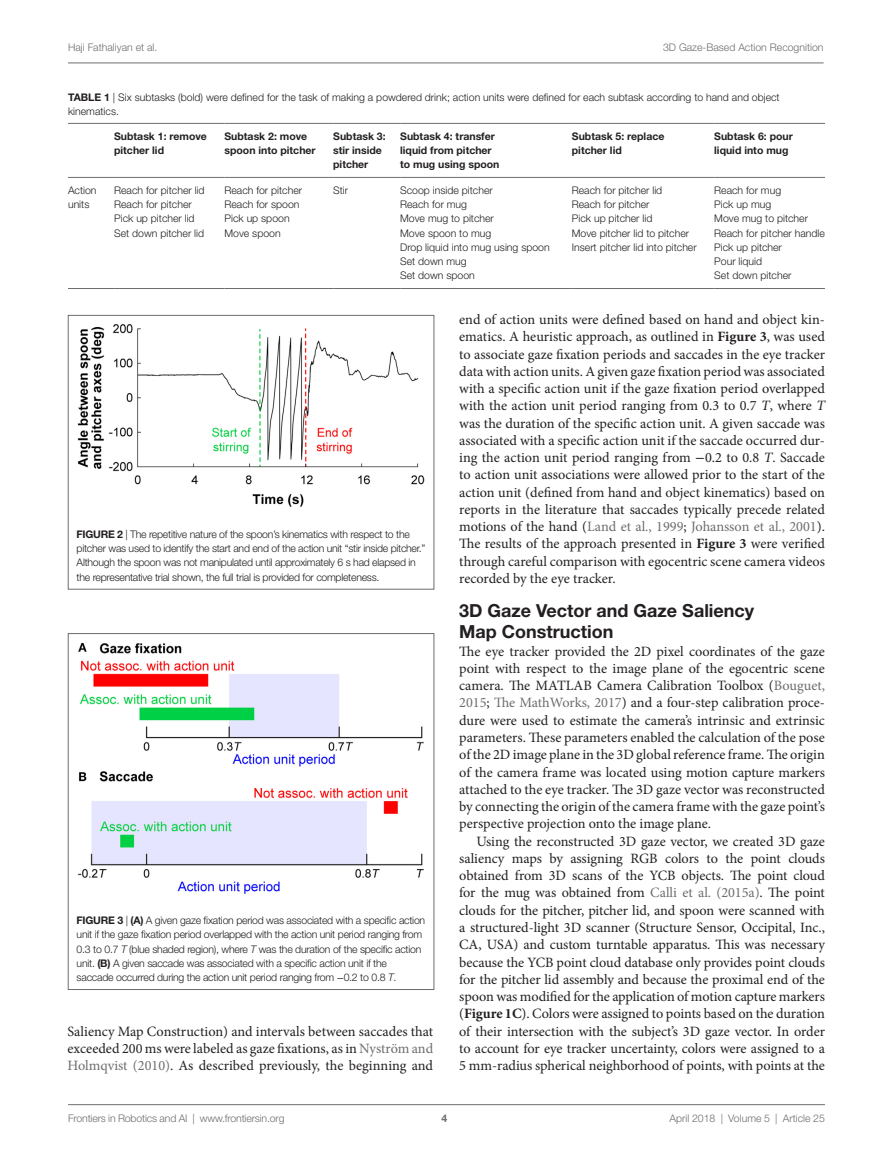
<style>
.page{position:relative;width:893px;height:1170px;background:#fff}
.page>*{position:absolute;margin:0;border:0;box-sizing:border-box;transform-origin:0 0}
.t1{font:700 18px/21px "Helvetica Neue LT Std";color:#231f20}
.t2{font:14.25px/17.2px "Minion Pro";color:#231f20;text-align:justify}
.t3{font:300 10.5px/14.2px "Helvetica Neue LT Std";letter-spacing:-.02em;color:#231f20}
.t4{font:300 10.5px/14.2px "Helvetica Neue LT Std";color:#231f20}
.t5{font:700 10.5px/14.2px "Helvetica Neue LT Std";color:#231f20}
.t6{font:300 10.5px "Helvetica Neue LT Std";color:#6c6d70}
.t7{font:700 10.5px "Helvetica Neue LT Std";color:#6c6d70}
.s1{font-weight:700}
.s2{font-style:italic}
.s3{font-family:"STIX General";font-weight:400}
.s4{color:#6c6d70}
.s5{font-family:"STIX General"}
</style>
<div class="page">
<img style="left:78px;top:642px;width:346px;height:251px">
<div style="left:68px;top:633px;width:366px;height:356px;border:1px solid #6c6d70"></div>
<img style="left:78px;top:324px;width:346px;height:183px">
<div style="left:68px;top:315px;width:366px;height:274px;border:1px solid #6c6d70"></div>
<hr style="left:68px;top:123px;width:46px;height:1px;background:#6c6d70">
<hr style="left:68px;top:177px;width:46px;height:1px;background:#6c6d70">
<hr style="left:114px;top:123px;width:110px;height:1px;background:#6c6d70">
<hr style="left:114px;top:177px;width:110px;height:1px;background:#6c6d70">
<hr style="left:224px;top:123px;width:109px;height:1px;background:#6c6d70">
<hr style="left:224px;top:177px;width:109px;height:1px;background:#6c6d70">
<hr style="left:333px;top:123px;width:67px;height:1px;background:#6c6d70">
<hr style="left:400px;top:123px;width:172px;height:1px;background:#6c6d70">
<hr style="left:572px;top:123px;width:142px;height:1px;background:#6c6d70">
<hr style="left:714px;top:123px;width:111px;height:1px;background:#6c6d70">
<hr style="left:333px;top:177px;width:67px;height:1px;background:#6c6d70">
<hr style="left:400px;top:177px;width:172px;height:1px;background:#6c6d70">
<hr style="left:572px;top:177px;width:142px;height:1px;background:#6c6d70">
<hr style="left:714px;top:177px;width:111px;height:1px;background:#6c6d70">
<hr style="left:68px;top:288px;width:46px;height:1px;background:#6c6d70">
<hr style="left:114px;top:288px;width:110px;height:1px;background:#6c6d70">
<hr style="left:224px;top:288px;width:109px;height:1px;background:#6c6d70">
<hr style="left:333px;top:288px;width:67px;height:1px;background:#6c6d70">
<hr style="left:400px;top:288px;width:172px;height:1px;background:#6c6d70">
<hr style="left:572px;top:288px;width:142px;height:1px;background:#6c6d70">
<hr style="left:714px;top:288px;width:111px;height:1px;background:#6c6d70">
<hr style="left:68px;top:63px;width:756px;height:1px;background:#6c6d70">
<hr style="left:68px;top:1104px;width:757px;height:1px;background:#6c6d70">
<p class="t6" style="left:68px;top:41px;width:91px">Haji Fathaliyan et al.</p>
<p class="t6" style="left:663px;top:41px;width:162px">3D Gaze-Based Action Recognition</p>
<p class="t4" style="left:68px;top:90px;width:713px"><span class="s1">Table 1</span> | Six subtasks (bold) were defined for the task of making a powdered drink; action units were defined for each subtask according to hand and object kinematics.</p>
<p class="t5" style="left:114px;top:129px;width:94px">Subtask 1: remove pitcher lid</p>
<p class="t5" style="left:224px;top:129px;width:93px">Subtask 2: move spoon into pitcher</p>
<p class="t5" style="left:333px;top:129px;width:54px">Subtask 3: stir inside pitcher</p>
<p class="t5" style="left:400px;top:129px;width:101px">Subtask 4: transfer liquid from pitcher to mug using spoon</p>
<p class="t5" style="left:572px;top:129px;width:94px">Subtask 5: replace pitcher lid</p>
<p class="t5" style="left:714px;top:129px;width:80px">Subtask 6: pour liquid into mug</p>
<p class="t4" style="left:68px;top:183px;width:30px">Action units</p>
<p class="t4" style="left:114px;top:183px;width:92px">Reach for pitcher lid</p>
<p class="t4" style="left:224px;top:183px;width:79px">Reach for pitcher</p>
<p class="t3" style="left:333px;top:183px;width:16px">Stir</p>
<p class="t4" style="left:400px;top:183px;width:94px">Scoop inside pitcher</p>
<p class="t4" style="left:572px;top:183px;width:92px">Reach for pitcher lid</p>
<p class="t4" style="left:714px;top:183px;width:68px">Reach for mug</p>
<p class="t4" style="left:114px;top:197px;width:79px">Reach for pitcher</p>
<p class="t4" style="left:224px;top:197px;width:77px">Reach for spoon</p>
<p class="t4" style="left:400px;top:197px;width:68px">Reach for mug</p>
<p class="t4" style="left:572px;top:197px;width:79px">Reach for pitcher</p>
<p class="t4" style="left:714px;top:197px;width:58px">Pick up mug</p>
<p class="t4" style="left:114px;top:211px;width:82px">Pick up pitcher lid</p>
<p class="t4" style="left:224px;top:211px;width:67px">Pick up spoon</p>
<p class="t4" style="left:400px;top:211px;width:95px">Move mug to pitcher</p>
<p class="t4" style="left:572px;top:211px;width:82px">Pick up pitcher lid</p>
<p class="t4" style="left:714px;top:211px;width:95px">Move mug to pitcher</p>
<p class="t4" style="left:114px;top:225px;width:92px">Set down pitcher lid</p>
<p class="t4" style="left:224px;top:225px;width:58px">Move spoon</p>
<p class="t4" style="left:400px;top:225px;width:93px">Move spoon to mug</p>
<p class="t4" style="left:572px;top:225px;width:119px">Move pitcher lid to pitcher</p>
<p class="t4" style="left:714px;top:225px;width:112px">Reach for pitcher handle</p>
<p class="t4" style="left:400px;top:240px;width:151px">Drop liquid into mug using spoon</p>
<p class="t4" style="left:572px;top:240px;width:126px">Insert pitcher lid into pitcher</p>
<p class="t4" style="left:714px;top:240px;width:69px">Pick up pitcher</p>
<p class="t4" style="left:400px;top:254px;width:68px">Set down mug</p>
<p class="t4" style="left:714px;top:254px;width:49px">Pour liquid</p>
<p class="t4" style="left:400px;top:268px;width:76px">Set down spoon</p>
<p class="t4" style="left:714px;top:268px;width:79px">Set down pitcher</p>
<p class="t3" style="left:77px;top:527px;width:350px"><span class="s1">Figure 2</span> | The repetitive nature of the spoon’s kinematics with respect to the pitcher was used to identify the start and end of the action unit “stir inside pitcher.” Although the spoon was not manipulated until approximately 6 s had elapsed in the representative trial shown, the full trial is provided for completeness.</p>
<p class="t3" style="left:77px;top:912px;width:350px"><span class="s1">Figure 3</span> | <span class="s1">(A)</span> A given gaze fixation period was associated with a specific action unit if the gaze fixation period overlapped with the action unit period ranging from 0.3 to 0.7 <span class="s2">T</span> (blue shaded region), where <span class="s2">T</span> was the duration of the specific action unit. <span class="s1">(B)</span> A given saccade was associated with a specific action unit if the saccade occurred during the action unit period ranging from <span class="s3">−</span>0.2 to 0.8 <span class="s2">T</span>.</p>
<p class="t2" style="left:68px;top:1022px;width:367px">Saliency Map Construction) and intervals between saccades that exceeded 200 ms were labeled as gaze fixations, as in <span class="s4">Nyström and Holmqvist (2010)</span>. As described previously, the beginning and</p>
<p class="t2" style="left:459px;top:311px;width:367px">end of action units were defined based on hand and object kin&shy;ematics. A heuristic approach, as outlined in <span class="s1">Figure 3</span>, was used to associate gaze fixation periods and saccades in the eye tracker data with action units. A given gaze fixation period was associated with a specific action unit if the gaze fixation period overlapped with the action unit period ranging from 0.3 to 0.7 <span class="s2">T</span>, where <span class="s2">T </span>was the duration of the specific action unit. A given saccade was associated with a specific action unit if the saccade occurred dur&shy;ing the action unit period ranging from <span class="s5">−</span>0.2 to 0.8 <span class="s2">T</span>. Saccade to action unit associations were allowed prior to the start of the action unit (defined from hand and object kinematics) based on reports in the literature that saccades typically precede related motions of the hand (<span class="s4">Land et al., 1999</span>; <span class="s4">Johansson et al., 2001</span>).<br>The results of the approach presented in <span class="s1">Figure 3</span> were verified through careful comparison with egocentric scene camera videos recorded by the eye tracker.</p>
<p class="t1" style="left:459px;top:600px;width:297px">3D Gaze Vector and Gaze Saliency<br>Map Construction</p>
<p class="t2" style="left:459px;top:642px;width:367px">The eye tracker provided the 2D pixel coordinates of the gaze point with respect to the image plane of the egocentric scene camera. The MATLAB Camera Calibration Toolbox (<span class="s4">Bouguet, 2015</span>; <span class="s4">The MathWorks, 2017</span>) and a four-step calibration proce&shy;dure were used to estimate the camera’s intrinsic and extrinsic parameters. These parameters enabled the calculation of the pose of the 2D image plane in the 3D global reference frame. The origin of the camera frame was located using motion capture markers attached to the eye tracker. The 3D gaze vector was reconstructed by connecting the origin of the camera frame with the gaze point’s perspective projection onto the image plane.</p>
<p class="t2" style="left:459px;top:832px;width:367px;text-indent:17px">Using the reconstructed 3D gaze vector, we created 3D gaze saliency maps by assigning RGB colors to the point clouds obtained from 3D scans of the YCB objects. The point cloud for the mug was obtained from <span class="s4">Calli et al. (2015a)</span>. The point clouds for the pitcher, pitcher lid, and spoon were scanned with a structured-light 3D scanner (Structure Sensor, Occipital, Inc., CA, USA) and custom turntable apparatus. This was necessary because the YCB point cloud database only provides point clouds for the pitcher lid assembly and because the proximal end of the spoon was modified for the application of motion capture markers (<span class="s1">Figure 1C</span>). Colors were assigned to points based on the duration of their intersection with the subject’s 3D gaze vector. In order to account for eye tracker uncertainty, colors were assigned to a 5 mm-radius spherical neighborhood of points, with points at the</p>
<p class="t6" style="left:68px;top:1111px;width:218px">Frontiers in Robotics and AI | www.frontiersin.org</p>
<p class="t6" style="left:670px;top:1111px;width:157px">April 2018 | Volume 5 | Article 25</p>
<p class="t7" style="left:441px;top:1111px;width:7px">4</p>
</div>
